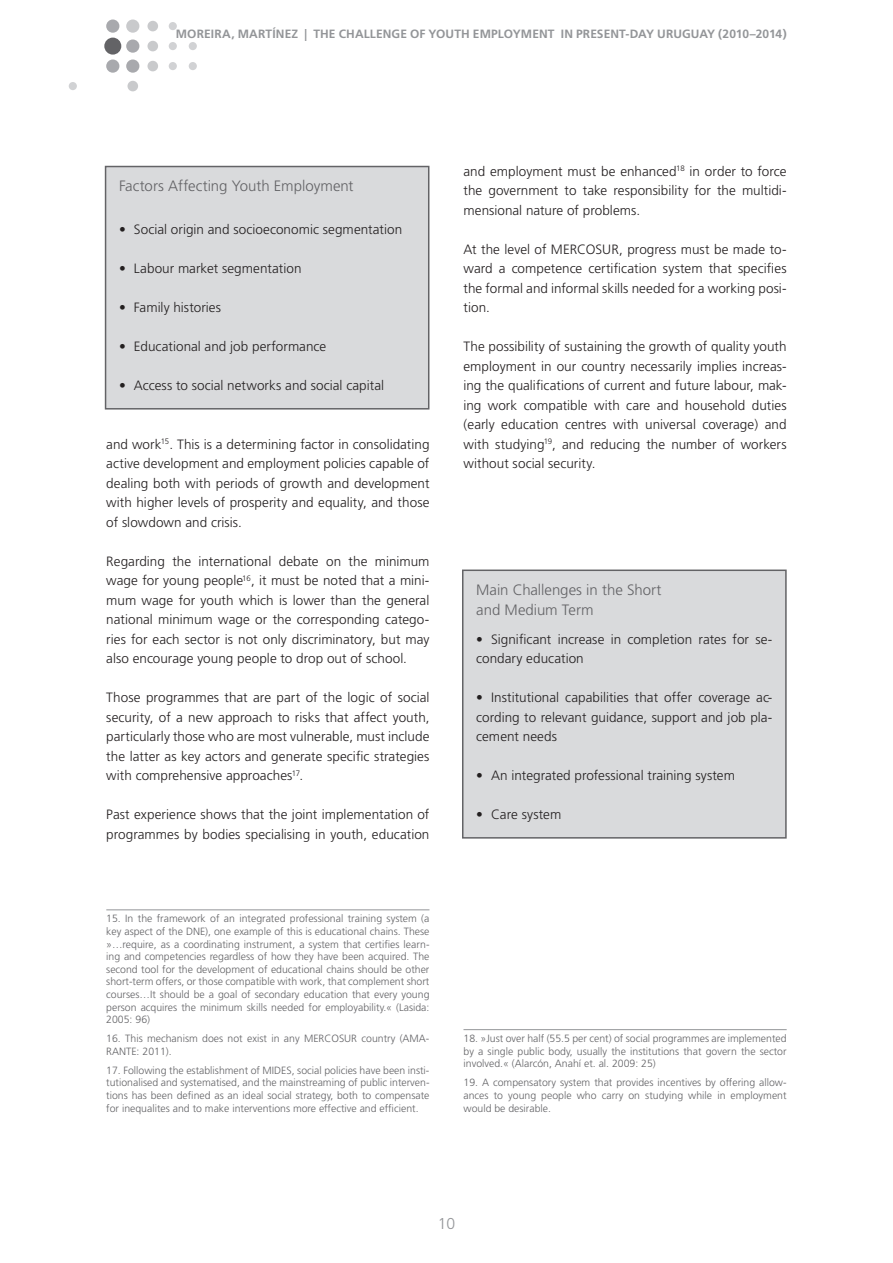
<style>
.page{position:relative;width:893px;height:1263px;background:#fff}
.page>*{position:absolute;margin:0;border:0;box-sizing:border-box;transform-origin:0 0}
.t1{font:300 15.75px "Frutiger";color:#939598}
.t2{font:300 15px/19.5px "Frutiger";color:#636366}
.t3{font:300 13.5px/19.5px "Frutiger";letter-spacing:.005em;color:#231f20;text-align:justify}
.t4{font:700 12px "Frutiger";letter-spacing:.01em;color:#939598}
.t5{font:300 10.5px/12.6px "Frutiger";color:#636366;text-align:justify}
</style>
<div class="page">
<div style="left:104px;top:38px;width:17px;height:17px;background:#636366;border-radius:50%"></div>
<div style="left:69px;top:82px;width:8px;height:8px;background:#d1d2d4;border-radius:50%"></div>
<div style="left:127px;top:81px;width:11px;height:10px;background:#c9cacc;border-radius:50%"></div>
<div style="left:169px;top:22px;width:8px;height:8px;background:#d1d2d4;border-radius:50%"></div>
<div style="left:147px;top:21px;width:11px;height:10px;background:#c9cacc;border-radius:50%"></div>
<div style="left:189px;top:42px;width:8px;height:8px;background:#d1d2d4;border-radius:50%"></div>
<div style="left:169px;top:42px;width:8px;height:8px;background:#d1d2d4;border-radius:50%"></div>
<div style="left:147px;top:41px;width:11px;height:10px;background:#c9cacc;border-radius:50%"></div>
<div style="left:189px;top:62px;width:8px;height:8px;background:#d1d2d4;border-radius:50%"></div>
<div style="left:169px;top:62px;width:8px;height:8px;background:#d1d2d4;border-radius:50%"></div>
<div style="left:147px;top:61px;width:11px;height:10px;background:#c9cacc;border-radius:50%"></div>
<div style="left:126px;top:20px;width:13px;height:13px;background:#c9cacc;border-radius:50%"></div>
<div style="left:106px;top:20px;width:13px;height:13px;background:#a8a9ad;border-radius:50%"></div>
<div style="left:126px;top:39px;width:13px;height:14px;background:#a8a9ad;border-radius:50%"></div>
<div style="left:126px;top:59px;width:13px;height:14px;background:#a8a9ad;border-radius:50%"></div>
<div style="left:106px;top:59px;width:13px;height:14px;background:#a8a9ad;border-radius:50%"></div>
<hr style="left:106px;top:909px;width:323px;height:1px;background:#939598">
<hr style="left:463px;top:1029px;width:324px;height:1px;background:#939598">
<div style="left:106px;top:166px;width:323px;height:243px;background:#d9dadc"></div>
<div style="left:105px;top:166px;width:324px;height:244px;border:2px solid #636366"></div>
<div style="left:463px;top:570px;width:323px;height:268px;background:#d9dadc"></div>
<div style="left:462px;top:569px;width:325px;height:269px;border:2px solid #636366"></div>
<p class="t4" style="left:176px;top:27px;width:612px">MOREIRA, MARTÍNEZ | THE CHALLENGE OF YOUTH EMPLOYM ENT IN PRESENT-DAY U RUGUAY (2010–2014)</p>
<p class="t2" style="left:119px;top:177px;width:236px">Factors Affecting Youth Employment</p>
<p class="t3" style="left:119px;top:220px;width:285px">• Social origin and socioeconomic segmentation</p>
<p class="t3" style="left:119px;top:259px;width:184px">• Labour market segmentation</p>
<p class="t3" style="left:119px;top:298px;width:104px">• Family histories</p>
<p class="t3" style="left:119px;top:337px;width:209px">• Educational and job performance</p>
<p class="t3" style="left:119px;top:376px;width:267px">• Access to social networks and social capital</p>
<p class="t3" style="left:106px;top:434px;width:325px">and work<sup>15</sup>. This is a determining factor in consolidating active development and employment policies capable of dealing both with periods of growth and development with higher levels of prosperity and equality, and those of slowdown and crisis.</p>
<p class="t3" style="left:106px;top:551px;width:325px">Regarding the international debate on the minimum wage for young people<sup>16</sup>, it must be noted that a mini&shy;mum wage for youth which is lower than the general national minimum wage or the corresponding catego&shy;ries for each sector is not only discriminatory, but may also encourage young people to drop out of school.</p>
<p class="t3" style="left:106px;top:688px;width:325px">Those programmes that are part of the logic of social security, of a new approach to risks that affect youth, particularly those who are most vulnerable, must include the latter as key actors and generate specific strategies with comprehensive approaches<sup>17</sup>.</p>
<p class="t3" style="left:106px;top:805px;width:325px">Past experience shows that the joint implementation of programmes by bodies specialising in youth, education</p>
<p class="t5" style="left:106px;top:913px;width:325px">15. In the framework of an integrated professional training system (a key aspect of the DNE), one example of this is educational chains. These »…require, as a coordinating instrument, a system that certifies learn&shy;ing and competencies regardless of how they have been acquired. The second tool for the development of educational chains should be other short-term offers, or those compatible with work, that complement short courses…It should be a goal of secondary education that every young person acquires the minimum skills needed for employability.« (Lasida:<br>2005: 96)</p>
<p class="t5" style="left:106px;top:1032px;width:325px">16. This mechanism does not exist in any MERCOSUR country (AMA-<br>RANTE: 2011).</p>
<p class="t5" style="left:106px;top:1064px;width:325px">17. Following the establishment of MIDES, social policies have been insti&shy;tutionalised and systematised, and the mainstreaming of public interven&shy;tions has been defined as an ideal social strategy, both to compensate for inequalites and to make interventions more effective and efficient.</p>
<p class="t3" style="left:463px;top:161px;width:325px">and employment must be enhanced<sup>18</sup> in order to force the government to take responsibility for the multidi&shy;mensional nature of problems.</p>
<p class="t3" style="left:463px;top:239px;width:325px">At the level of MERCOSUR, progress must be made to&shy;ward a competence certification system that specifies the formal and informal skills needed for a working posi&shy;tion.</p>
<p class="t3" style="left:463px;top:337px;width:325px">The possibility of sustaining the growth of quality youth employment in our country necessarily implies increas&shy;ing the qualifications of current and future labour, mak&shy;ing work compatible with care and household duties (early education centres with universal coverage) and with studying<sup>19</sup>, and reducing the number of workers without social security.</p>
<p class="t2" style="left:476px;top:580px;width:187px">Main Challenges in the Short and Medium Term</p>
<p class="t3" style="left:476px;top:629px;width:298px">• Significant increase in completion rates for se&shy;condary education</p>
<p class="t3" style="left:476px;top:688px;width:298px">• Institutional capabilities that offer coverage ac&shy;cording to relevant guidance, support and job pla&shy;cement needs</p>
<p class="t3" style="left:476px;top:766px;width:260px">• An integrated professional training system</p>
<p class="t3" style="left:476px;top:805px;width:87px">• Care system</p>
<p class="t5" style="left:463px;top:1032px;width:325px">18. »Just over half (55.5 per cent) of social programmes are implemented by a single public body, usually the institutions that govern the sector involved.« (Alarcón, Anahí et. al. 2009: 25)</p>
<p class="t5" style="left:463px;top:1077px;width:325px">19. A compensatory system that provides incentives by offering allow&shy;ances to young people who carry on studying while in employment would be desirable.</p>
<p class="t1" style="left:438px;top:1214px;width:19px">10</p>
</div>
